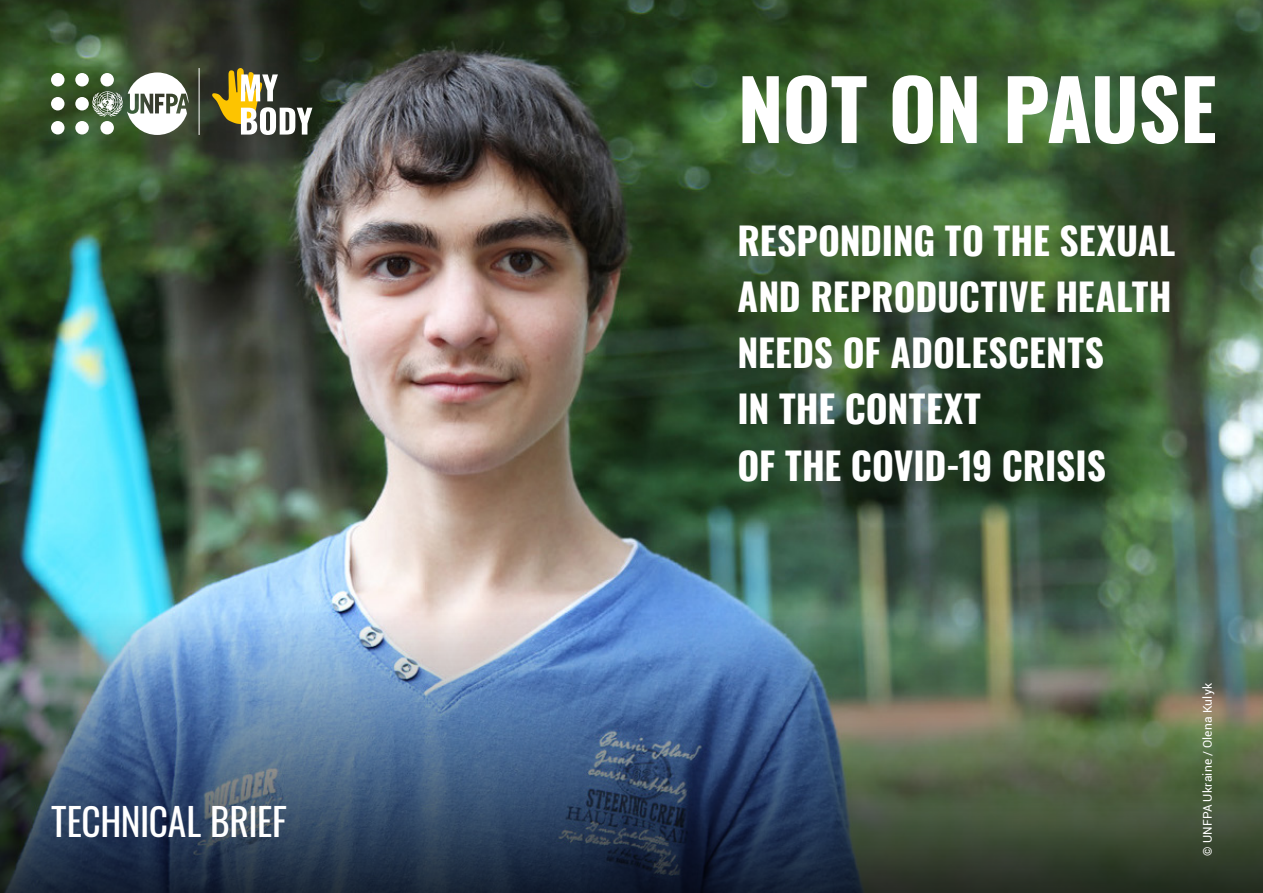
<style>
.page{position:relative;width:1263px;height:893px;background:#fff}
.page>*{position:absolute;margin:0;border:0;box-sizing:border-box;transform-origin:0 0}
.t1{font:700 82.5px "Oswald";letter-spacing:-.02em;color:#fff}
.t2{font:700 37.5px/56.2px "Oswald";color:#fff}
.t3{font:37.5px "Oswald";letter-spacing:-.01em;color:#fff}
.t4{font:12px "Roboto";letter-spacing:.015em;color:#fff}
</style>
<div class="page">
<img style="left:0;top:0;width:1263px;height:598px">
<img style="left:0;top:598px;width:1263px;height:295px">
<svg style="left:212px;top:68px;width:100px;height:67px"></svg>
<hr style="left:199px;top:68px;width:1px;height:67px;background:#fff">
<div style="left:75px;top:97px;width:14px;height:13px;background:#fff;border-radius:50%"></div>
<div style="left:75px;top:121px;width:14px;height:13px;background:#fff;border-radius:50%"></div>
<div style="left:75px;top:73px;width:14px;height:13px;background:#fff;border-radius:50%"></div>
<div style="left:51px;top:97px;width:14px;height:13px;background:#fff;border-radius:50%"></div>
<div style="left:51px;top:121px;width:14px;height:13px;background:#fff;border-radius:50%"></div>
<div style="left:51px;top:73px;width:14px;height:13px;background:#fff;border-radius:50%"></div>
<svg style="left:92px;top:72px;width:97px;height:63px"></svg>
<p class="t3" style="left:51px;top:788px;width:237px">TECHNICAL BRIEF</p>
<h1 class="t1" style="left:737px;top:36px;width:481px">NOT ON PAUSE</h1>
<p class="t2" style="left:737px;top:208px;width:439px">RESPONDING TO THE SEXUAL<br>AND REPRODUCTIVE HEALTH<br>NEEDS OF ADOLESCENTS<br>IN THE CONTEXT<br>OF THE COVID-19 CRISIS</p>
<p class="t4" style="left:1199px;top:856px;width:174px;rotate:-90deg">© UNFPA Ukraine / Olena Kulyk</p>
</div>
